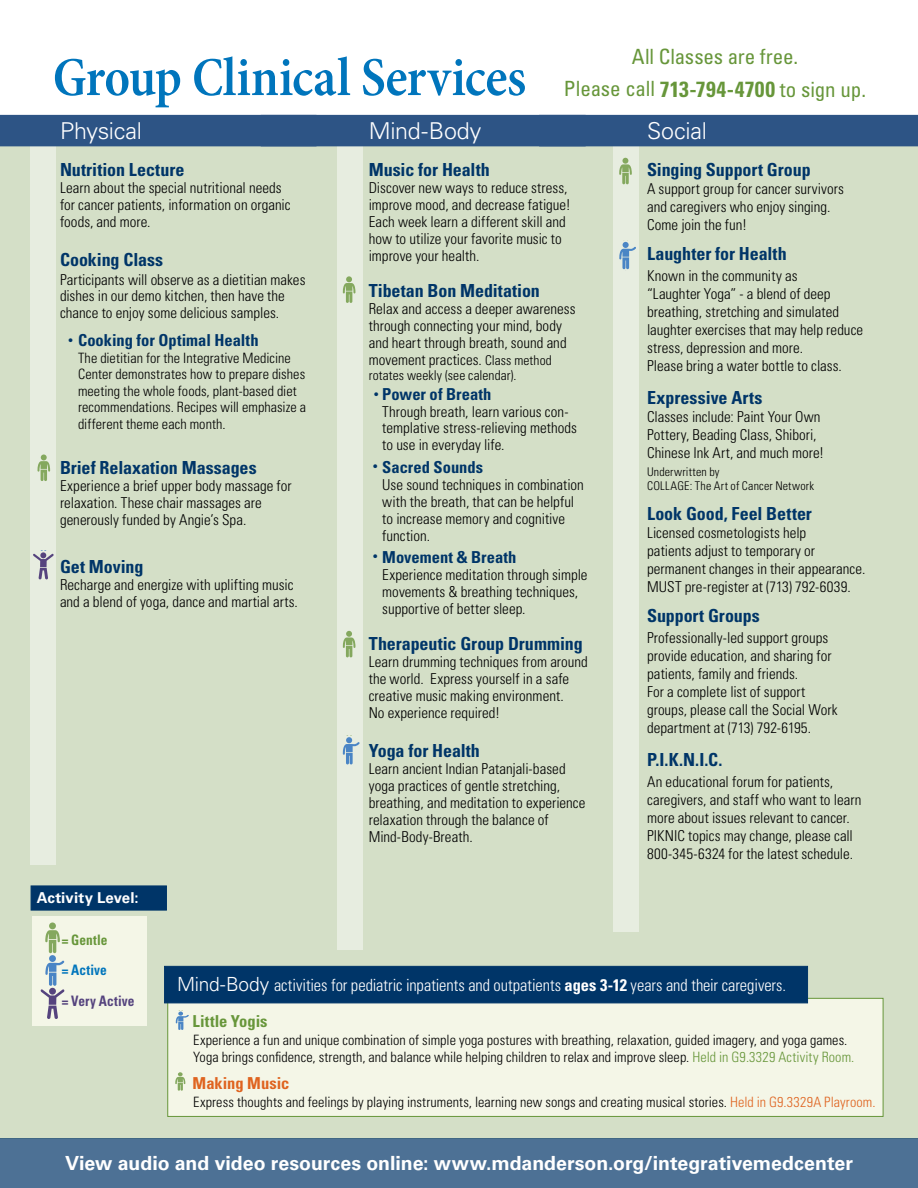
<style>
.page{position:relative;width:918px;height:1188px;background:#fff}
.page>*{position:absolute;margin:0;border:0;box-sizing:border-box;transform-origin:0 0}
.t1{font:600 condensed 55.5px "Minion Pro";letter-spacing:-.01em;color:#0075bc}
.t2{font:300 23.25px "Univers LT Std";letter-spacing:-.01em;color:#fff}
.t3{font:condensed 21px/33px "Univers LT Std";letter-spacing:-.005em;color:#67963a;text-align:center}
.t4{font:700 19.5px "Univers LT Std";color:#fff}
.t5{font:700 condensed 18px "Univers LT Std";letter-spacing:-.005em;color:#003568}
.t6{font:300 condensed 16.8px "Univers LT Std";letter-spacing:-.005em;color:#fff}
.t7{font:700 condensed 16.5px "Univers LT Std";color:#003568}
.t8{font:700 condensed 16.5px "Univers LT Std";color:#67963a}
.t9{font:700 condensed 16.5px "Univers LT Std";color:#df6420}
.t10{font:300 condensed 15px/17px "Univers LT Std";color:#000}
.t11{font:700 15px "Univers LT Std";letter-spacing:.01em;color:#fff}
.t12{font:700 condensed 14.4px/30.8px "Univers LT Std";letter-spacing:.01em;color:#55437e;scale:.93 1}
.t13{font:300 condensed 14.25px/16.5px "Univers LT Std";letter-spacing:.005em;color:#000}
.t14{font:300 condensed 13.5px "Univers LT Std";letter-spacing:.01em;color:#000}
.t15{font:300 condensed 12px/13.5px "Univers LT Std";letter-spacing:.015em;color:#000}
.s1{font-weight:700;font-size:21.9px}
.s2{font-weight:300;font-size:10.5px}
.s3{font-size:13.5px}
.s4{font-size:13.35px;color:#67963a}
.s5{color:#67963a}
.s6{font-size:13.35px;color:#0075bc}
.s7{color:#0075bc}
.s8{font-size:13.35px}
.s9{font-stretch:normal;font-size:19.5px}
.s10{font-weight:700}
.s11{font-size:16.5px}
.s12{color:#df6420}
</style>
<div class="page">
<div style="left:0;top:118px;width:918px;height:1020px;background:#d4dfc7"></div>
<div style="left:30px;top:146px;width:26px;height:719px;background:#e7ede0"></div>
<div style="left:337px;top:126px;width:25px;height:824px;background:#e7ede0"></div>
<div style="left:614px;top:141px;width:25px;height:791px;background:#e7ede0"></div>
<div style="left:0;top:1138px;width:918px;height:50px;background:#4d7195"></div>
<div style="left:0;top:115px;width:316px;height:31px;background:#2d5485"></div>
<div style="left:261px;top:115px;width:325px;height:31px;background:#2d5485"></div>
<div style="left:539px;top:115px;width:379px;height:31px;background:#2d5485"></div>
<svg style="left:37px;top:455px;width:13px;height:26px"></svg>
<svg style="left:343px;top:276px;width:12px;height:27px"></svg>
<svg style="left:619px;top:158px;width:13px;height:26px"></svg>
<svg style="left:343px;top:631px;width:12px;height:26px"></svg>
<svg style="left:343px;top:737px;width:17px;height:27px"></svg>
<svg style="left:619px;top:242px;width:17px;height:27px"></svg>
<svg style="left:33px;top:552px;width:21px;height:28px"></svg>
<div style="left:167px;top:998px;width:716px;height:119px;background:#f4f6e7;border:1px solid #67963a"></div>
<div style="left:32px;top:916px;width:115px;height:110px;background:#f4f6e7"></div>
<div style="left:49px;top:922px;width:7px;height:7px;background:#84a85e;border-radius:50%"></div>
<svg style="left:45px;top:930px;width:15px;height:23px"></svg>
<div style="left:49px;top:955px;width:7px;height:7px;background:#4a85c5;border-radius:50%"></div>
<svg style="left:41px;top:961px;width:23px;height:58px"></svg>
<div style="left:31px;top:886px;width:136px;height:24px;background:#003568"></div>
<div style="left:164px;top:966px;width:644px;height:37px;background:#003568;border:1px solid #003568"></div>
<svg style="left:176px;top:1012px;width:13px;height:18px"></svg>
<svg style="left:175px;top:1072px;width:10px;height:19px"></svg>
<h1 class="t1" style="left:53px;top:44px;width:475px">Group Clinical Services</h1>
<h3 class="t3" style="left:564px;top:39px;width:304px">All Classes are free.<br>Please call <span class="s1">713-794-4700</span> to sign up.</h3>
<h2 class="t2" style="left:60px;top:117px;width:83px">Physical</h2>
<h2 class="t2" style="left:369px;top:117px;width:114px">Mind-Body</h2>
<h2 class="t2" style="left:647px;top:117px;width:61px">Social</h2>
<p class="t5" style="left:60px;top:159px;width:126px">Nutrition Lecture</p>
<p class="t10" style="left:60px;top:179px;width:232px">Learn about the special nutritional needs for cancer patients, information on organic foods, and more.</p>
<p class="t5" style="left:60px;top:248px;width:105px">Cooking Class</p>
<p class="t10" style="left:60px;top:271px;width:247px">Participants will observe as a dietitian makes dishes in our demo kitchen, then have the chance to enjoy some delicious samples.</p>
<p class="t7" style="left:68px;top:330px;width:193px"><span class="s2">•</span> Cooking for Optimal Health</p>
<p class="t13" style="left:78px;top:350px;width:230px">The dietitian for the Integrative Medicine Center demonstrates how to prepare dishes meeting the whole foods, plant-based diet recommendations. Recipes will emphasize a different theme each month.</p>
<p class="t5" style="left:60px;top:456px;width:198px">Brief Relaxation Massages</p>
<p class="t10" style="left:60px;top:477px;width:233px">Experience a brief upper body massage for relaxation. These chair massages are generously funded by Angie’s Spa.</p>
<p class="t5" style="left:60px;top:556px;width:85px">Get Moving</p>
<p class="t10" style="left:60px;top:576px;width:239px">Recharge and energize with uplifting music and a blend of yoga, dance and martial arts.</p>
<p class="t5" style="left:647px;top:159px;width:165px">Singing Support Group</p>
<p class="t10" style="left:647px;top:180px;width:198px;line-height:18px">A support group for cancer survivors and caregivers who enjoy singing.<br>Come join the fun!</p>
<p class="t5" style="left:647px;top:243px;width:141px">Laughter for Health</p>
<p class="t10" style="left:647px;top:267px;width:218px;line-height:18px">Known in the community as<br>“Laughter Yoga” - a blend of deep breathing, stretching and simulated laughter exercises that may help reduce stress, depression and more.<br>Please bring a water bottle to class.</p>
<p class="t5" style="left:647px;top:387px;width:117px">Expressive Arts</p>
<p class="t10" style="left:647px;top:408px;width:179px;line-height:18px">Classes include: Paint Your Own<br>Pottery, Beading Class, Shibori,<br>Chinese Ink Art, and much more!</p>
<p class="t15" style="left:647px;top:465px;width:168px">Underwritten by<br>COLLAGE: The Art of Cancer Network</p>
<p class="t5" style="left:647px;top:502px;width:166px">Look Good, Feel Better</p>
<p class="t10" style="left:647px;top:523px;width:220px;line-height:18px">Licensed cosmetologists help<br>patients adjust to temporary or permanent changes in their appearance.<br>MUST pre-register at (713) 792-6039.</p>
<p class="t5" style="left:647px;top:604px;width:114px">Support Groups</p>
<p class="t10" style="left:647px;top:628px;width:192px;line-height:18px">Professionally-led support groups provide education, and sharing for patients, family and friends.<br>For a complete list of support groups, please call the Social Work department at (713) 792-6195.</p>
<p class="t5" style="left:647px;top:748px;width:77px">P.I.K.N.I.C.</p>
<p class="t10" style="left:647px;top:772px;width:216px;line-height:18px">An educational forum for patients, caregivers, and staff who want to learn more about issues relevant to cancer.<br>PIKNIC topics may change, please call 800-345-6324 for the latest schedule.</p>
<p class="t5" style="left:369px;top:159px;width:123px">Music for Health</p>
<p class="t10" style="left:369px;top:179px;width:203px">Discover new ways to reduce stress, improve mood, and decrease fatigue!<br>Each week learn a different skill and how to utilize your favorite music to improve your health.</p>
<p class="t5" style="left:369px;top:279px;width:173px">Tibetan Bon Meditation</p>
<p class="t10" style="left:369px;top:300px;width:208px">Relax and access a deeper awareness through connecting your mind, body and heart through breath, sound and movement practices. <span class="s3">Class method</span></p>
<p class="t14" style="left:369px;top:367px;width:149px">rotates weekly (see calendar).</p>
<p class="t7" style="left:373px;top:384px;width:120px"><span class="s2">•</span> Power of Breath</p>
<p class="t10" style="left:382px;top:403px;width:196px">Through breath, learn various con&shy;templative stress-relieving methods to use in everyday life.</p>
<p class="t7" style="left:373px;top:457px;width:111px"><sup>•</sup> Sacred Sounds</p>
<p class="t10" style="left:382px;top:476px;width:203px">Use sound techniques in combination with the breath, that can be helpful to increase memory and cognitive function.</p>
<p class="t7" style="left:373px;top:547px;width:145px"><sup>•</sup> Movement &amp; Breath</p>
<p class="t10" style="left:382px;top:566px;width:207px">Experience meditation through simple movements &amp; breathing techniques, supportive of better sleep.</p>
<p class="t5" style="left:369px;top:633px;width:215px">Therapeutic Group Drumming</p>
<p class="t10" style="left:369px;top:653px;width:221px">Learn drumming techniques from around the world. Express yourself in a safe creative music making environment.<br>No experience required!</p>
<p class="t5" style="left:369px;top:739px;width:113px">Yoga for Health</p>
<p class="t10" style="left:369px;top:760px;width:218px">Learn ancient Indian Patanjali-based yoga practices of gentle stretching, breathing, and meditation to experience relaxation through the balance of Mind-Body-Breath.</p>
<p class="t11" style="left:37px;top:889px;width:104px">Activity Level:</p>
<p class="t12" style="left:62px;top:924px;width:80px"><span class="s4">=</span> <span class="s5">Gentle<br></span><span class="s6">=</span> <span class="s7">Active<br></span><span class="s8">=</span> Very Active</p>
<p class="t6" style="left:177px;top:975px;width:611px"><span class="s9">Mind-Body</span> activities for pediatric inpatients and outpatients <span class="s10">ages 3-12</span> years and their caregiver<span class="s11">s.</span></p>
<p class="t8" style="left:193px;top:1011px;width:77px">Little Yogis</p>
<p class="t13" style="left:193px;top:1032px;width:663px;line-height:17px">Experience a fun and unique combination of simple yoga postures with breathing, relaxation, guided imagery, and yoga games.<br>Yoga brings confidence, strength, and balance while helping children to relax and improve sleep. <span class="s5">Held in G9.3329 Activity Room.</span></p>
<p class="t9" style="left:193px;top:1073px;width:98px">Making Music</p>
<p class="t13" style="left:193px;top:1093px;width:684px">Express thoughts and feelings by playing instruments, learning new songs and creating musical stories. <span class="s12">Held in G9.3329A Playroom.</span></p>
<h3 class="t4" style="left:65px;top:1152px;width:789px">View audio and video resources online: www.mdanderson.org/integrativemedcenter</h3>
</div>
